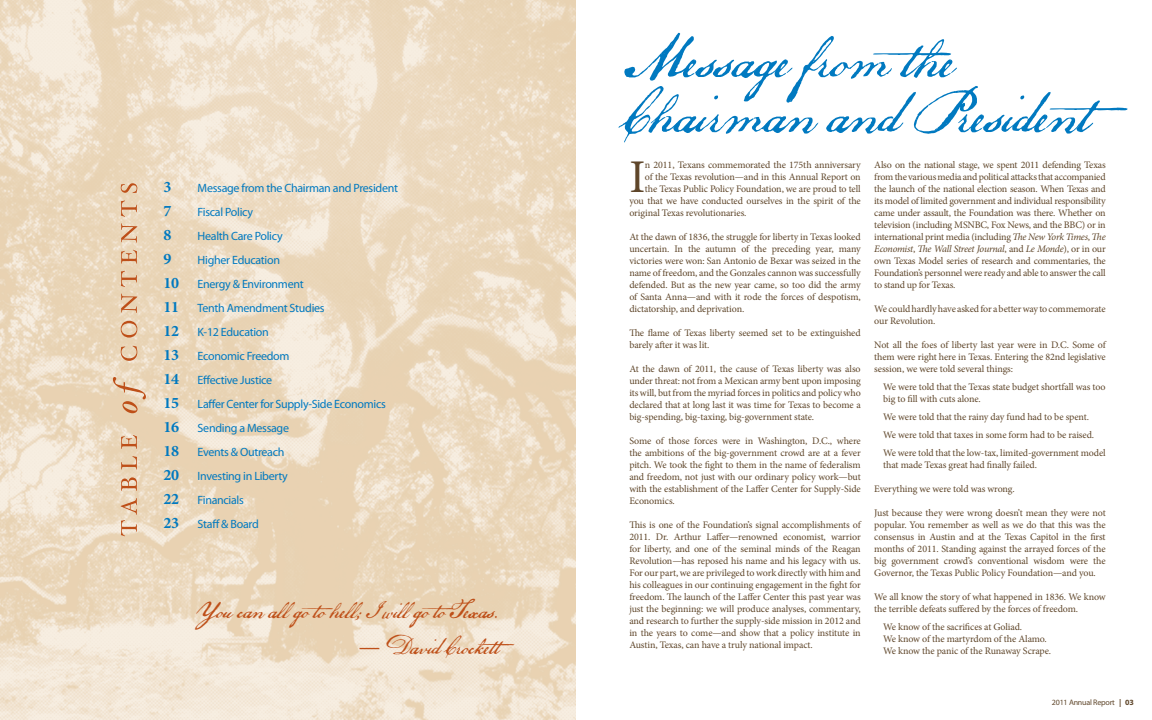
<style>
.page{position:relative;width:1152px;height:720px;background:#fff}
.page>*{position:absolute;margin:0;border:0;box-sizing:border-box;transform-origin:0 0}
.t1{font:60px/55px "P22 Declaration Script";color:#0079c0}
.t2{font:46.9px "Minion Pro";color:#5f462a}
.t3{font:24px "P22 Declaration Script";color:#be4f18}
.t4{font:700 16px "Minion Pro";color:#0079c0}
.t5{font:12px/24px "Myriad Pro";letter-spacing:-.025em;color:#0079c0}
.t6{font:10px/12px "Minion Pro";letter-spacing:-.01em;color:#5f462a;text-align:justify}
.t7{font:8px "Myriad Pro";letter-spacing:-.025em;color:#5f462a}
.s1{font-family:"Minion Pro";font-weight:700;font-size:16px}
.s2{font-family:"Minion Pro";font-weight:500}
.s3{font-style:italic}
.s4{font-weight:700}
</style>
<div class="page">
<img style="left:0;top:0;width:576px;height:720px">
<svg style="left:113px;top:183px;width:33px;height:353px;background:#e7cbad"></svg>
<h3 class="t4" style="left:164px;top:175px;width:9px">3</h3>
<p class="t5" style="left:198px;top:175px;width:202px">Message from the Chairman and President</p>
<h3 class="t4" style="left:164px;top:199px;width:9px">7</h3>
<p class="t5" style="left:198px;top:199px;width:57px">Fiscal Policy</p>
<h3 class="t4" style="left:164px;top:223px;width:9px">8</h3>
<p class="t5" style="left:198px;top:223px;width:87px">Health Care Policy</p>
<h3 class="t4" style="left:164px;top:247px;width:9px">9</h3>
<p class="t5" style="left:164px;top:247px;width:224px;text-indent:34px">Higher Education<br><span class="s1">10</span> Energy &amp; Environment<br><span class="s1">11</span> Tenth Amendment Studies<br><span class="s1">12</span> K-12 Education<br><span class="s1">13</span> Economic Freedom<br><span class="s1">14</span> Effective Justice<br><span class="s1">15</span> Laffer Center for Supply-Side Economics<br><span class="s1">16</span> Sending a Message<br><span class="s1">18</span> Events &amp; Outreach<br><span class="s1">20</span> Investing in Liberty<br><span class="s1">22</span> Financials<br><span class="s1">23</span> Staff &amp; Board</p>
<h3 class="t3" style="left:195px;top:596px;width:306px">You can all go to hell; I will go to Texas.</h3>
<h3 class="t3" style="left:358px;top:632px;width:169px"><span class="s2">—</span> David Crockett</h3>
<h1 class="t1" style="left:623px;top:29px;width:534px">Message from the<br>Chairman and President</h1>
<h2 class="t2" style="left:629px;top:146px;width:18px">I</h2>
<p class="t6" style="left:645px;top:159px;width:217px">n 2011, Texans commemorated the 175th anniversary</p>
<p class="t6" style="left:874px;top:159px;width:233px">Also on the national stage, we spent 2011 defending Texas from the various media and political attacks that accompanied the launch of the national election season. When Texas and its model of limited government and individual responsibility came under assault, the Foundation was there. Whether on television (including MSNBC, Fox News, and the BBC) or in international print media (including <span class="s3">The New York Times</span>, <span class="s3">The Economist</span>, <span class="s3">The Wall Street Journal</span>, and <span class="s3">Le Monde</span>), or in our own Texas Model series of research and commentaries, the Foundation’s personnel were ready and able to answer the call to stand up for Texas.</p>
<p class="t6" style="left:874px;top:303px;width:233px">We could hardly have asked for a better way to commemorate our Revolution.</p>
<p class="t6" style="left:874px;top:339px;width:234px">Not all the foes of liberty last year were in D.C. Some of them were right here in Texas. Entering the 82nd legislative session, we were told several things:</p>
<p class="t6" style="left:883px;top:381px;width:224px">We were told that the Texas state budget shortfall was too big to fill with cuts alone.</p>
<p class="t6" style="left:883px;top:408px;width:224px;line-height:18px;text-align:left">We were told that the rainy day fund had to be spent.<br>We were told that taxes in some form had to be raised.<br>We were told that the low-tax, limited-government model</p>
<p class="t6" style="left:883px;top:459px;width:155px">that made Texas great had finally failed.</p>
<p class="t6" style="left:874px;top:483px;width:142px">Everything we were told was wrong.</p>
<p class="t6" style="left:874px;top:507px;width:233px">Just because they were wrong doesn’t mean they were not popular. You remember as well as we do that this was the consensus in Austin and at the Texas Capitol in the first months of 2011. Standing against the arrayed forces of the big government crowd’s conventional wisdom were the Governor, the Texas Public Policy Foundation—and you.</p>
<p class="t6" style="left:874px;top:591px;width:233px">We all know the story of what happened in 1836. We know the terrible defeats suffered by the forces of freedom.</p>
<p class="t6" style="left:883px;top:621px;width:169px;text-align:left">We know of the sacrifices at Goliad.<br>We know of the martyrdom of the Alamo.<br>We know the panic of the Runaway Scrape.</p>
<p class="t6" style="left:645px;top:171px;width:217px">of the Texas revolution—and in this Annual Report on</p>
<p class="t6" style="left:645px;top:183px;width:217px">the Texas Public Policy Foundation, we are proud to tell</p>
<p class="t6" style="left:629px;top:195px;width:233px">you that we have conducted ourselves in the spirit of the</p>
<p class="t6" style="left:629px;top:207px;width:119px">original Texas revolutionaries.</p>
<p class="t6" style="left:629px;top:231px;width:233px">At the dawn of 1836, the struggle for liberty in Texas looked uncertain. In the autumn of the preceding year, many victories were won: San Antonio de Bexar was seized in the name of freedom, and the Gonzales cannon was successfully defended. But as the new year came, so too did the army of Santa Anna—and with it rode the forces of despotism, dictatorship, and deprivation.</p>
<p class="t6" style="left:629px;top:327px;width:233px">The flame of Texas liberty seemed set to be extinguished barely after it was lit.</p>
<p class="t6" style="left:629px;top:363px;width:233px">At the dawn of 2011, the cause of Texas liberty was also under threat: not from a Mexican army bent upon imposing its will, but from the myriad forces in politics and policy who declared that at long last it was time for Texas to become a big-spending, big-taxing, big-government state.</p>
<p class="t6" style="left:629px;top:435px;width:233px">Some of those forces were in Washington, D.C., where the ambitions of the big-government crowd are at a fever pitch. We took the fight to them in the name of federalism and freedom, not just with our ordinary policy work—but with the establishment of the Laffer Center for Supply-Side Economics.</p>
<p class="t6" style="left:629px;top:519px;width:234px">This is one of the Foundation’s signal accomplishments of 2011. Dr. Arthur Laffer—renowned economist, warrior for liberty, and one of the seminal minds of the Reagan Revolution—has reposed his name and his legacy with us.<br>For our part, we are privileged to work directly with him and his colleagues in our continuing engagement in the fight for freedom. The launch of the Laffer Center this past year was just the beginning: we will produce analyses, commentary, and research to further the supply-side mission in 2012 and in the years to come—and show that a policy institute in Austin, Texas, can have a truly national impact.</p>
<p class="t7" style="left:1052px;top:697px;width:84px">2011 Annual Report <span class="s4">| 03</span></p>
</div>
